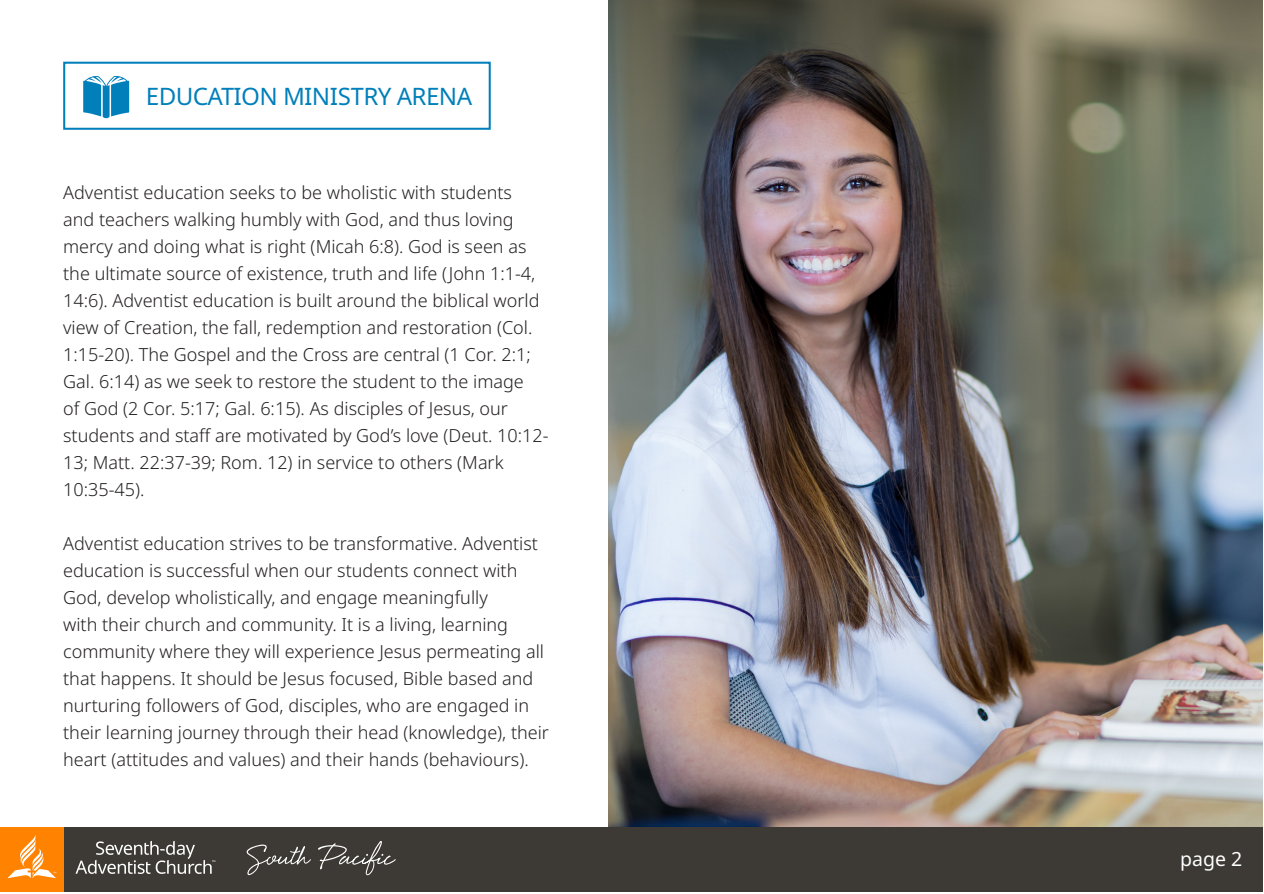
<style>
.page{position:relative;width:1264px;height:894px;background:#fff}
.page>*{position:absolute;margin:0;border:0;box-sizing:border-box;transform-origin:0 0}
.t1{font:24px "Advent Sans SPD";color:#007fbb}
.t2{font:19.5px "Noto Sans";color:#fff}
.t3{font:300 18px/27px "Noto Sans";color:#231f20}
</style>
<div class="page">
<div style="left:63px;top:62px;width:427px;height:68px;border:2px solid #007fbb"></div>
<svg style="left:83px;top:75px;width:46px;height:43px"></svg>
<img style="left:608px;top:0;width:654px;height:826px">
<div style="left:56px;top:826px;width:1206px;height:65px;background:#3d3935"></div>
<div style="left:0;top:826px;width:64px;height:65px;background:#ff8200"></div>
<svg style="left:8px;top:835px;width:48px;height:43px"></svg>
<svg style="left:76px;top:841px;width:139px;height:32px"></svg>
<svg style="left:247px;top:841px;width:149px;height:33px"></svg>
<p class="t1" style="left:146px;top:79px;width:327px">EDUCATION MINISTRY ARENA</p>
<p class="t3" style="left:63px;top:179px;width:487px">Adventist education seeks to be wholistic with students<br>and teachers walking humbly with God, and thus loving mercy and doing what is right (Micah 6:8). God is seen as the ultimate source of existence, truth and life (John 1:1-4, 14:6). Adventist education is built around the biblical world view of Creation, the fall, redemption and restoration (Col.<br>1:15-20). The Gospel and the Cross are central (1 Cor. 2:1; Gal. 6:14) as we seek to restore the student to the image<br>of God (2 Cor. 5:17; Gal. 6:15). As disciples of Jesus, our students and staff are motivated by God’s love (Deut. 10:12- 13; Matt. 22:37-39; Rom. 12) in service to others (Mark 10:35-45).</p>
<p class="t3" style="left:63px;top:530px;width:487px">Adventist education strives to be transformative. Adventist education is successful when our students connect with God, develop wholistically, and engage meaningfully<br>with their church and community. It is a living, learning community where they will experience Jesus permeating all that happens. It should be Jesus focused, Bible based and nurturing followers of God, disciples, who are engaged in their learning journey through their head (knowledge), their heart (attitudes and values) and their hands (behaviours).</p>
<p class="t2" style="left:1180px;top:844px;width:64px">page 2</p>
</div>
